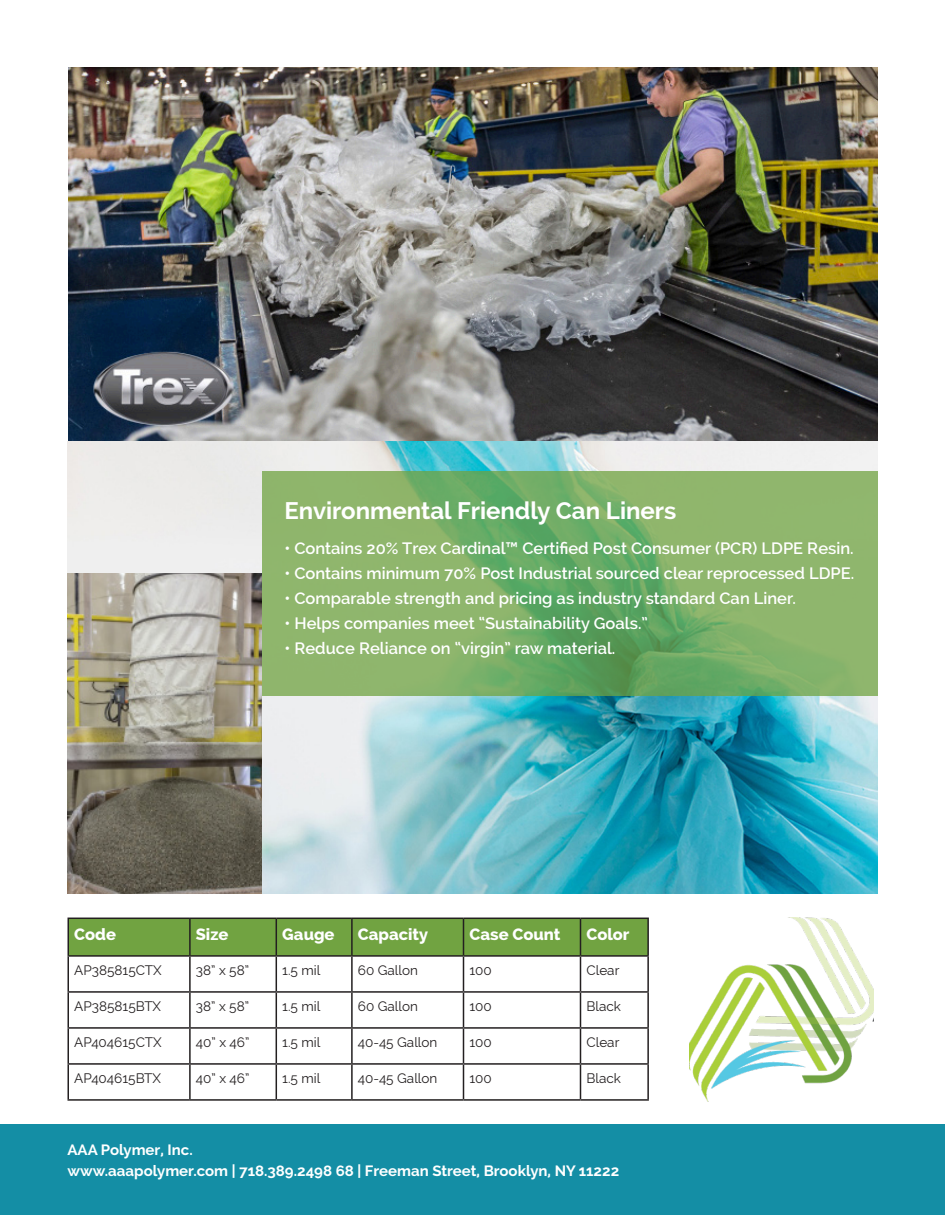
<style>
.page{position:relative;width:945px;height:1215px;background:#fff}
.page>*{position:absolute;margin:0;border:0;box-sizing:border-box;transform-origin:0 0}
.t1{font:700 24px "Raleway";color:#fff}
.t2{font:600 16.5px "Raleway";color:#fff}
.t3{font:800 16.5px "Raleway";color:#fff}
.t4{font:700 15px/21px "Raleway";color:#fff}
.t5{font:13.5px "Raleway";color:#231f20}
</style>
<div class="page">
<img style="left:68px;top:68px;width:810px;height:826px">
<div style="left:68px;top:918px;width:122px;height:38px;background:#71a341"></div>
<div style="left:191px;top:919px;width:456px;height:36px;background:#71a341"></div>
<hr style="left:68px;top:918px;width:122px;height:1px;background:#231f20">
<hr style="left:68px;top:919px;width:1px;height:36px;background:#231f20">
<hr style="left:190px;top:918px;width:86px;height:1px;background:#231f20">
<hr style="left:189px;top:919px;width:2px;height:36px;background:#231f20">
<hr style="left:276px;top:918px;width:76px;height:1px;background:#231f20">
<hr style="left:276px;top:919px;width:1px;height:36px;background:#231f20">
<hr style="left:352px;top:918px;width:112px;height:1px;background:#231f20">
<hr style="left:351px;top:919px;width:2px;height:36px;background:#231f20">
<hr style="left:464px;top:918px;width:116px;height:1px;background:#231f20">
<hr style="left:463px;top:919px;width:1px;height:36px;background:#231f20">
<hr style="left:580px;top:918px;width:69px;height:1px;background:#231f20">
<hr style="left:580px;top:919px;width:1px;height:36px;background:#231f20">
<hr style="left:647px;top:919px;width:2px;height:36px;background:#231f20">
<hr style="left:68px;top:955px;width:122px;height:2px;background:#231f20">
<hr style="left:68px;top:957px;width:1px;height:34px;background:#231f20">
<hr style="left:190px;top:955px;width:86px;height:2px;background:#231f20">
<hr style="left:189px;top:957px;width:2px;height:34px;background:#231f20">
<hr style="left:276px;top:955px;width:76px;height:2px;background:#231f20">
<hr style="left:276px;top:957px;width:1px;height:34px;background:#231f20">
<hr style="left:352px;top:955px;width:112px;height:2px;background:#231f20">
<hr style="left:351px;top:957px;width:2px;height:34px;background:#231f20">
<hr style="left:464px;top:955px;width:116px;height:2px;background:#231f20">
<hr style="left:463px;top:957px;width:1px;height:34px;background:#231f20">
<hr style="left:580px;top:955px;width:69px;height:2px;background:#231f20">
<hr style="left:580px;top:957px;width:1px;height:34px;background:#231f20">
<hr style="left:647px;top:957px;width:2px;height:34px;background:#231f20">
<hr style="left:68px;top:991px;width:122px;height:2px;background:#231f20">
<hr style="left:68px;top:993px;width:1px;height:34px;background:#231f20">
<hr style="left:190px;top:991px;width:86px;height:2px;background:#231f20">
<hr style="left:189px;top:993px;width:2px;height:34px;background:#231f20">
<hr style="left:276px;top:991px;width:76px;height:2px;background:#231f20">
<hr style="left:276px;top:993px;width:1px;height:34px;background:#231f20">
<hr style="left:352px;top:991px;width:112px;height:2px;background:#231f20">
<hr style="left:351px;top:993px;width:2px;height:34px;background:#231f20">
<hr style="left:464px;top:991px;width:116px;height:2px;background:#231f20">
<hr style="left:463px;top:993px;width:1px;height:34px;background:#231f20">
<hr style="left:580px;top:991px;width:69px;height:2px;background:#231f20">
<hr style="left:580px;top:993px;width:1px;height:34px;background:#231f20">
<hr style="left:647px;top:993px;width:2px;height:34px;background:#231f20">
<hr style="left:68px;top:1027px;width:122px;height:2px;background:#231f20">
<hr style="left:68px;top:1029px;width:1px;height:34px;background:#231f20">
<hr style="left:190px;top:1027px;width:86px;height:2px;background:#231f20">
<hr style="left:189px;top:1029px;width:2px;height:34px;background:#231f20">
<hr style="left:276px;top:1027px;width:76px;height:2px;background:#231f20">
<hr style="left:276px;top:1029px;width:1px;height:34px;background:#231f20">
<hr style="left:352px;top:1027px;width:112px;height:2px;background:#231f20">
<hr style="left:351px;top:1029px;width:2px;height:34px;background:#231f20">
<hr style="left:464px;top:1027px;width:116px;height:2px;background:#231f20">
<hr style="left:463px;top:1029px;width:1px;height:34px;background:#231f20">
<hr style="left:580px;top:1027px;width:69px;height:2px;background:#231f20">
<hr style="left:580px;top:1029px;width:1px;height:34px;background:#231f20">
<hr style="left:647px;top:1029px;width:2px;height:34px;background:#231f20">
<hr style="left:68px;top:1063px;width:122px;height:2px;background:#231f20">
<hr style="left:68px;top:1065px;width:1px;height:34px;background:#231f20">
<hr style="left:190px;top:1063px;width:86px;height:2px;background:#231f20">
<hr style="left:189px;top:1065px;width:2px;height:34px;background:#231f20">
<hr style="left:276px;top:1063px;width:76px;height:2px;background:#231f20">
<hr style="left:276px;top:1065px;width:1px;height:34px;background:#231f20">
<hr style="left:352px;top:1063px;width:112px;height:2px;background:#231f20">
<hr style="left:351px;top:1065px;width:2px;height:34px;background:#231f20">
<hr style="left:464px;top:1063px;width:116px;height:2px;background:#231f20">
<hr style="left:463px;top:1065px;width:1px;height:34px;background:#231f20">
<hr style="left:580px;top:1063px;width:69px;height:2px;background:#231f20">
<hr style="left:580px;top:1065px;width:1px;height:34px;background:#231f20">
<hr style="left:647px;top:1065px;width:2px;height:34px;background:#231f20">
<hr style="left:68px;top:1099px;width:122px;height:2px;background:#231f20">
<hr style="left:190px;top:1099px;width:86px;height:2px;background:#231f20">
<hr style="left:276px;top:1099px;width:76px;height:2px;background:#231f20">
<hr style="left:352px;top:1099px;width:112px;height:2px;background:#231f20">
<hr style="left:464px;top:1099px;width:116px;height:2px;background:#231f20">
<hr style="left:580px;top:1099px;width:69px;height:2px;background:#231f20">
<img style="left:689px;top:917px;width:184px;height:184px">
<img style="left:68px;top:574px;width:194px;height:320px">
<svg style="left:262px;top:471px;width:616px;height:224px;background:#7fb069"></svg>
<div style="left:0;top:1124px;width:945px;height:91px;background:#148ea5"></div>
<p class="t1" style="left:284px;top:497px;width:393px">Environmental Friendly Can Liners</p>
<p class="t2" style="left:284px;top:538px;width:571px">• Contains 20% Trex Cardinal™ Certified Post Consumer (PCR) LDPE Resin.</p>
<p class="t2" style="left:284px;top:563px;width:571px">• Contains minimum 70% Post Industrial sourced clear reprocessed LDPE.</p>
<p class="t2" style="left:284px;top:589px;width:513px">• Comparable strength and pricing as industry standard Can Liner.</p>
<p class="t2" style="left:284px;top:614px;width:365px">• Helps companies meet “Sustainability Goals.”</p>
<p class="t2" style="left:284px;top:639px;width:333px">• Reduce Reliance on “virgin” raw material.</p>
<p class="t3" style="left:74px;top:925px;width:43px">Code</p>
<p class="t3" style="left:196px;top:925px;width:34px">Size</p>
<p class="t3" style="left:282px;top:925px;width:54px">Gauge</p>
<p class="t3" style="left:358px;top:925px;width:72px">Capacity</p>
<p class="t3" style="left:470px;top:925px;width:93px">Case Count</p>
<p class="t3" style="left:586px;top:925px;width:45px">Color</p>
<p class="t5" style="left:74px;top:962px;width:89px">AP385815CTX</p>
<p class="t5" style="left:196px;top:962px;width:55px">38” x 58”</p>
<p class="t5" style="left:282px;top:962px;width:40px">1.5 mil</p>
<p class="t5" style="left:358px;top:962px;width:62px">60 Gallon</p>
<p class="t5" style="left:470px;top:962px;width:24px">100</p>
<p class="t5" style="left:586px;top:962px;width:34px">Clear</p>
<p class="t5" style="left:74px;top:998px;width:88px">AP385815BTX</p>
<p class="t5" style="left:196px;top:998px;width:55px">38” x 58”</p>
<p class="t5" style="left:282px;top:998px;width:40px">1.5 mil</p>
<p class="t5" style="left:358px;top:998px;width:62px">60 Gallon</p>
<p class="t5" style="left:470px;top:998px;width:24px">100</p>
<p class="t5" style="left:586px;top:998px;width:36px">Black</p>
<p class="t5" style="left:74px;top:1034px;width:89px">AP404615CTX</p>
<p class="t5" style="left:196px;top:1034px;width:55px">40” x 46”</p>
<p class="t5" style="left:282px;top:1034px;width:40px">1.5 mil</p>
<p class="t5" style="left:358px;top:1034px;width:81px">40-45 Gallon</p>
<p class="t5" style="left:470px;top:1034px;width:24px">100</p>
<p class="t5" style="left:586px;top:1034px;width:34px">Clear</p>
<p class="t5" style="left:74px;top:1070px;width:88px">AP404615BTX</p>
<p class="t5" style="left:196px;top:1070px;width:55px">40” x 46”</p>
<p class="t5" style="left:282px;top:1070px;width:40px">1.5 mil</p>
<p class="t5" style="left:358px;top:1070px;width:81px">40-45 Gallon</p>
<p class="t5" style="left:470px;top:1070px;width:24px">100</p>
<p class="t5" style="left:586px;top:1070px;width:36px">Black</p>
<p class="t4" style="left:68px;top:1139px;width:553px">AAA Polymer, Inc.<br>www.aaapolymer.com | 718.389.2498 68 | Freeman Street, Brooklyn, NY 11222</p>
</div>
